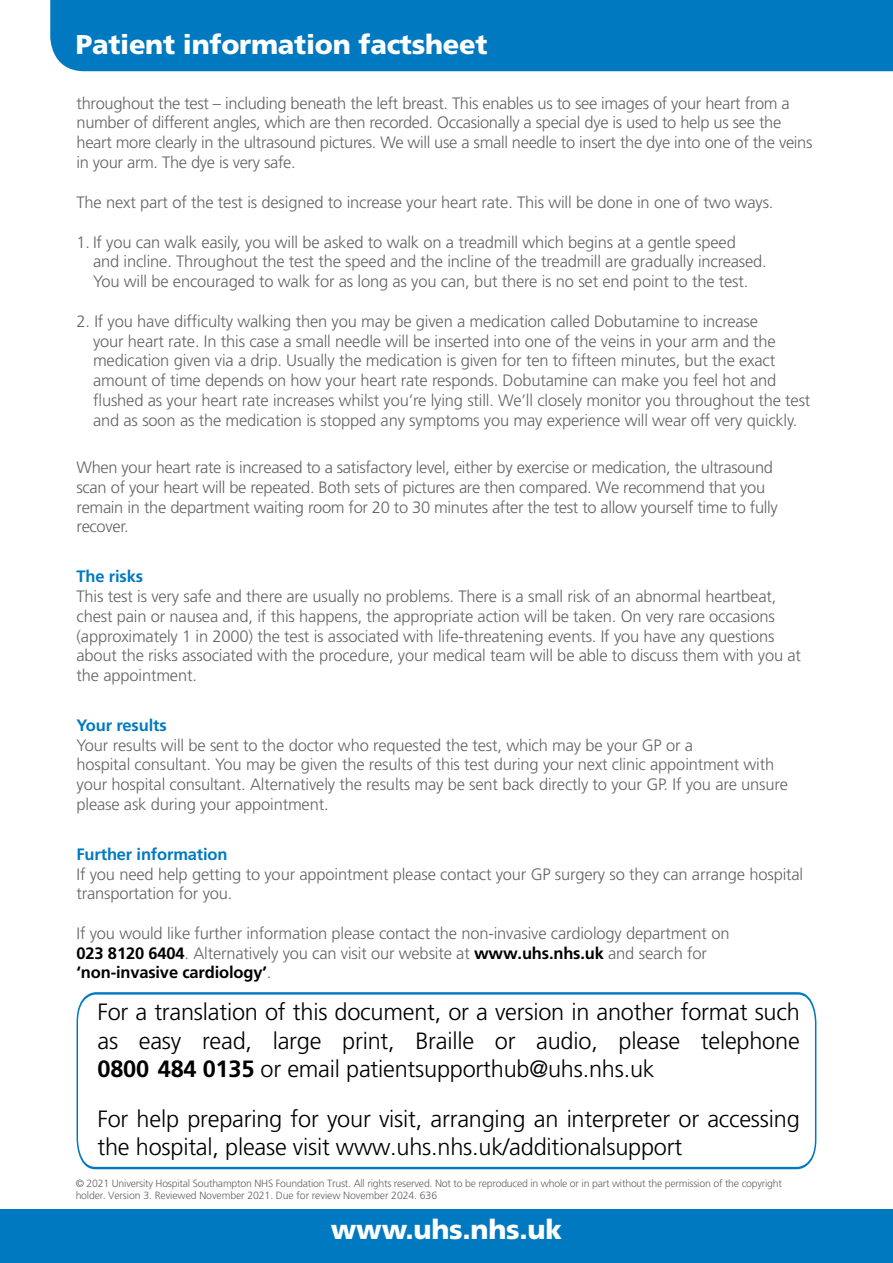
<style>
.page{position:relative;width:893px;height:1263px;background:#fff}
.page>*{position:absolute;margin:0;border:0;box-sizing:border-box;transform-origin:0 0}
.t1{font:900 27.15px "Frutiger";letter-spacing:-.01em;color:#fff}
.t2{font:300 23.55px/28.3px "Frutiger LT Pro";letter-spacing:-.01em;color:#000;text-align:justify}
.t3{font:300 16.5px/19.8px "Frutiger";letter-spacing:-.01em;color:#636466}
.t4{font:700 16.5px "Frutiger";letter-spacing:-.01em;color:#0079c1}
.t5{font:300 10.5px/12.5px "Frutiger";letter-spacing:-.02em;color:#636466}
.s1{font-family:"Frutiger LT Pro"}
.s2{font-weight:700;color:#000}
.s3{font-weight:700}
</style>
<div class="page">
<div style="left:50px;top:0;width:843px;height:71px;background:#0079c1"></div>
<div style="left:0;top:1209px;width:893px;height:54px;background:#0079c1"></div>
<svg style="left:76px;top:992px;width:741px;height:178px"></svg>
<h1 class="t1" style="left:76px;top:28px;width:413px">Patient information factsheet</h1>
<p class="t3" style="left:77px;top:93px;width:737px">throughout the test – including beneath the left breast. This enables us to see images of your heart from a number of different angles, which are then recorded. Occasionally a special dye is used to help us see the heart more clearly in the ultrasound pictures. We will use a small needle to insert the dye into one of the veins in your arm. The dye is very safe.</p>
<p class="t3" style="left:77px;top:192px;width:698px">The next part of the test is designed to increase your heart rate. This will be done in one of two ways.</p>
<p class="t3" style="left:93px;top:232px;width:675px;text-indent:-16px">1. If you can walk easily, you will be asked to walk on a treadmill which begins at a gentle speed<br>and incline. Throughout the test the speed and the incline of the treadmill are gradually increased.<br>You will be encouraged to walk for as long as you can, but there is no set end point to the test.</p>
<p class="t3" style="left:93px;top:311px;width:719px;text-indent:-16px">2. If you have difficulty walking then you may be given a medication called Dobutamine to increase<br>your heart rate. In this case a small needle will be inserted into one of the veins in your arm and the medication given via a drip. Usually the medication is given for ten to fifteen minutes, but the exact amount of time depends on how your heart rate responds. Dobutamine can make you feel hot and flushed as your heart rate increases whilst you’re lying still. We’ll closely monitor you throughout the test and as soon as the medication is stopped any symptoms you may experience will wear off very quickly.</p>
<p class="t3" style="left:77px;top:457px;width:703px">When your heart rate is increased to a satisfactory level, either by exercise or medication, the ultrasound scan of your heart will be repeated. Both sets of pictures are then compared. We recommend that you remain in the department waiting room for 20 <span class="s1">to</span> 30 minutes after the test to allow yourself time to fully recover.</p>
<p class="t4" style="left:77px;top:567px;width:68px">The risks</p>
<p class="t3" style="left:77px;top:586px;width:726px">This test is very safe and there are usually no problems. There is a small risk of an abnormal heartbeat, chest pain or nausea and, if this happens, the appropriate action will be taken. On very rare occasions (approximately 1 in 2000) the test is associated with life-threatening events. If you have any questions about the risks associated with the procedure, your medical team will be able to discuss them with you at the appointment.</p>
<p class="t4" style="left:77px;top:715px;width:92px">Your results</p>
<p class="t3" style="left:77px;top:735px;width:713px">Your results will be sent to the doctor who requested the test, which may be your GP or a<br>hospital consultant. You may be given the results of this test during your next clinic appointment with your hospital consultant. Alternatively the results may be sent back directly to your GP. If you are unsure please ask during your appointment.</p>
<p class="t4" style="left:77px;top:844px;width:153px">Further information</p>
<p class="t3" style="left:77px;top:864px;width:728px">If you need help getting to your appointment please contact your GP surgery so they can arrange hospital transportation for you.</p>
<p class="t3" style="left:77px;top:923px;width:654px">If you would like further information please contact the non-invasive cardiology department on<br><span class="s2">023 8120 6404</span>. Alternatively you can visit our website at <span class="s2">www.uhs.nhs.uk</span> and search for <span class="s2">‘non-invasive cardiology’</span>.</p>
<h2 class="t2" style="left:97px;top:998px;width:704px">For a translation of this document, or a version in another format such as easy read, large print, Braille or audio, please telephone <span class="s3">0800 484 0135</span> or email patientsupporthub@uhs.nhs.uk</h2>
<h2 class="t2" style="left:97px;top:1105px;width:704px">For help preparing for your visit, arranging an interpreter or accessing the hospital, please visit www.uhs.nhs.uk/additionalsupport</h2>
<p class="t5" style="left:76px;top:1177px;width:708px">© 20<span class="s1">21</span> University Hospital Southampton NHS Foundation Trust. All rights reserved. Not to be reproduced in whole or in part without the permission of the copyright holder. Version <span class="s1">3</span>. <span class="s1">Review</span>ed <span class="s1">Novem</span>ber 20<span class="s1">21</span>. Due for review <span class="s1">Novem</span>ber 202<span class="s1">4</span>. 636</p>
<h1 class="t1" style="left:331px;top:1213px;width:233px">www.uhs.nhs.uk</h1>
</div>
